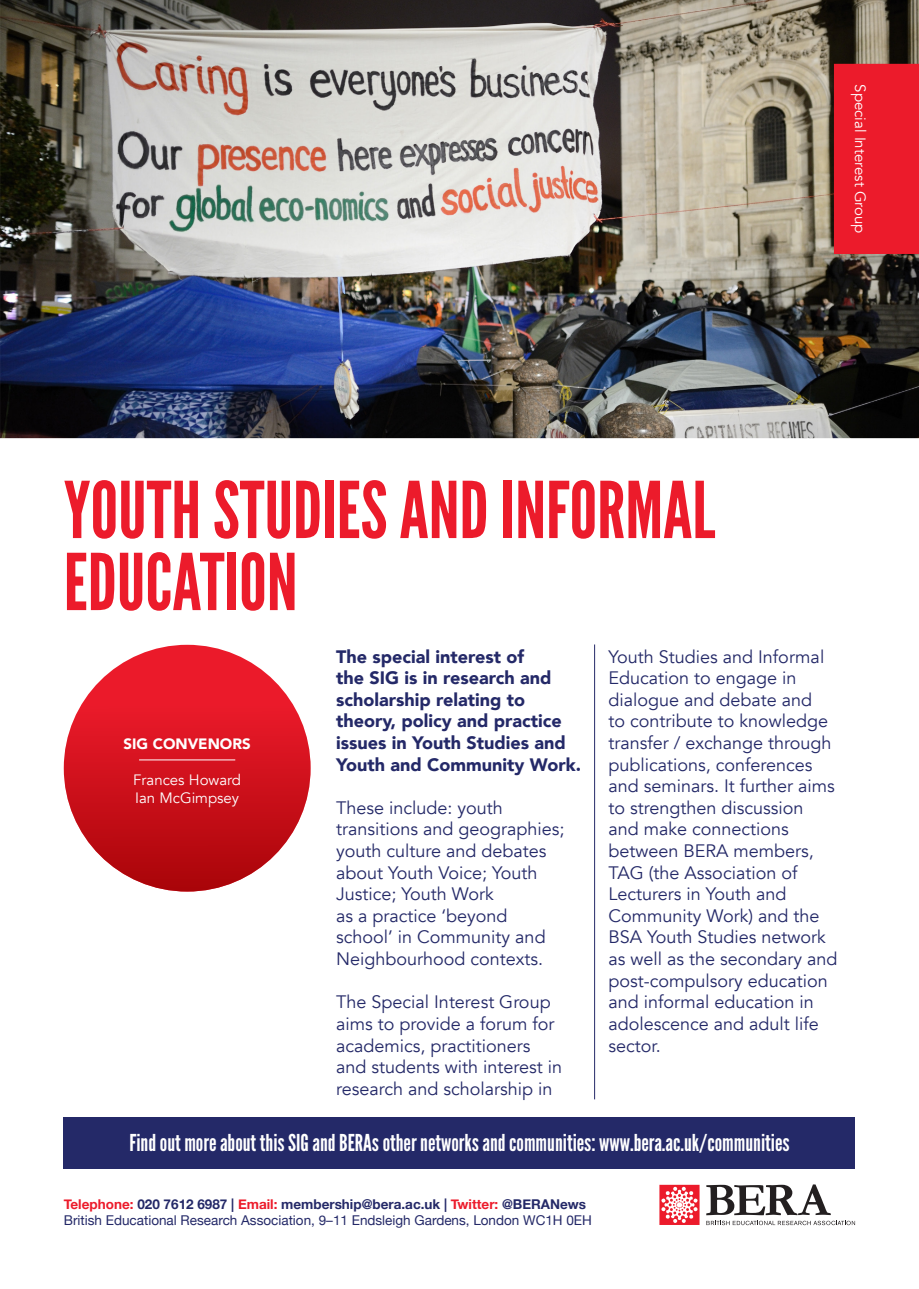
<style>
.page{position:relative;width:919px;height:1289px;background:#fff}
.page>*{position:absolute;margin:0;border:0;box-sizing:border-box;transform-origin:0 0}
.t1{font:78px/72px "League Gothic";color:#ec1b2b}
.t2{font:23.25px "League Gothic";color:#fff}
.t3{font:18px/21.6px "Avenir";color:#242968}
.t4{font:900 18px/21.6px "Avenir";color:#242968}
.t5{font:15px "Avenir";color:#fff}
.t6{font:900 15px "Avenir";color:#fff}
.t7{font:13.5px/16.2px "Helvetica Neue";color:#242968}
.s1{font-weight:700;color:#ec1b2b}
.s2{font-weight:700}
</style>
<div class="page">
<svg style="left:706px;top:1184px;width:149px;height:41px"></svg>
<svg style="left:659px;top:1184px;width:40px;height:40px"></svg>
<div style="left:64px;top:1117px;width:791px;height:51px;background:#242968"></div>
<img style="left:0;top:0;width:918px;height:438px">
<div style="left:833px;top:64px;width:85px;height:190px;background:#ec1b2b"></div>
<hr style="left:594px;top:644px;width:1px;height:455px;background:#242968">
<div style="left:64px;top:644px;width:246px;height:247px;background:linear-gradient(to bottom,#f82335,#ac0409);border-radius:50%"></div>
<hr style="left:139px;top:759px;width:96px;height:1px;background:#fff">
<p class="t5" style="left:869px;top:84px;width:151px;rotate:90deg">Special Interest Group</p>
<p class="t1" style="left:64px;top:474px;width:653px">YOUTH STUDIES AND INFORMAL<br>EDUCATION</p>
<p class="t4" style="left:336px;top:645px;width:246px">The special interest of<br>the SIG is in research and scholarship relating to theory, policy and practice issues in Youth Studies and<br>Youth and Community Work.</p>
<p class="t3" style="left:336px;top:797px;width:230px">These include: youth transitions and geographies; youth culture and debates about Youth Voice; Youth<br>Justice; Youth Work<br>as a practice ‘beyond school’ in Community and<br>Neighbourhood contexts.</p>
<p class="t3" style="left:336px;top:991px;width:227px">The Special Interest Group aims to provide a forum for academics, practitioners and students with interest in research and scholarship in</p>
<p class="t3" style="left:608px;top:646px;width:231px">Youth Studies and Informal<br>Education to engage in dialogue and debate and<br>to contribute to knowledge transfer / exchange through publications, conferences and seminars. It further aims to strengthen discussion and make connections between BERA members,<br>TAG (the Association of<br>Lecturers in Youth and<br>Community Work) and the<br>BSA Youth Studies network as well as the secondary and post-compulsory education and informal education in adolescence and adult life sector.</p>
<p class="t6" style="left:123px;top:730px;width:129px">SIG CONVENORS</p>
<p class="t5" style="left:133px;top:770px;width:109px">Frances Howard</p>
<p class="t5" style="left:135px;top:788px;width:106px">Ian McGimpsey</p>
<p class="t2" style="left:129px;top:1128px;width:661px">Find out more about this SIG and BERAs other networks and communities: www.bera.ac.uk/communities</p>
<p class="t7" style="left:64px;top:1196px;width:529px"><span class="s1">Telephone:</span> <span class="s2">020 7612 6987 |</span> <span class="s1">Email:</span> <span class="s2">membership@bera.ac.uk |</span> <span class="s1">Twitter:</span> <span class="s2">@BERANews<br></span>British Educational Research Association, 9–11 Endsleigh Gardens, London WC1H 0EH</p>
</div>
